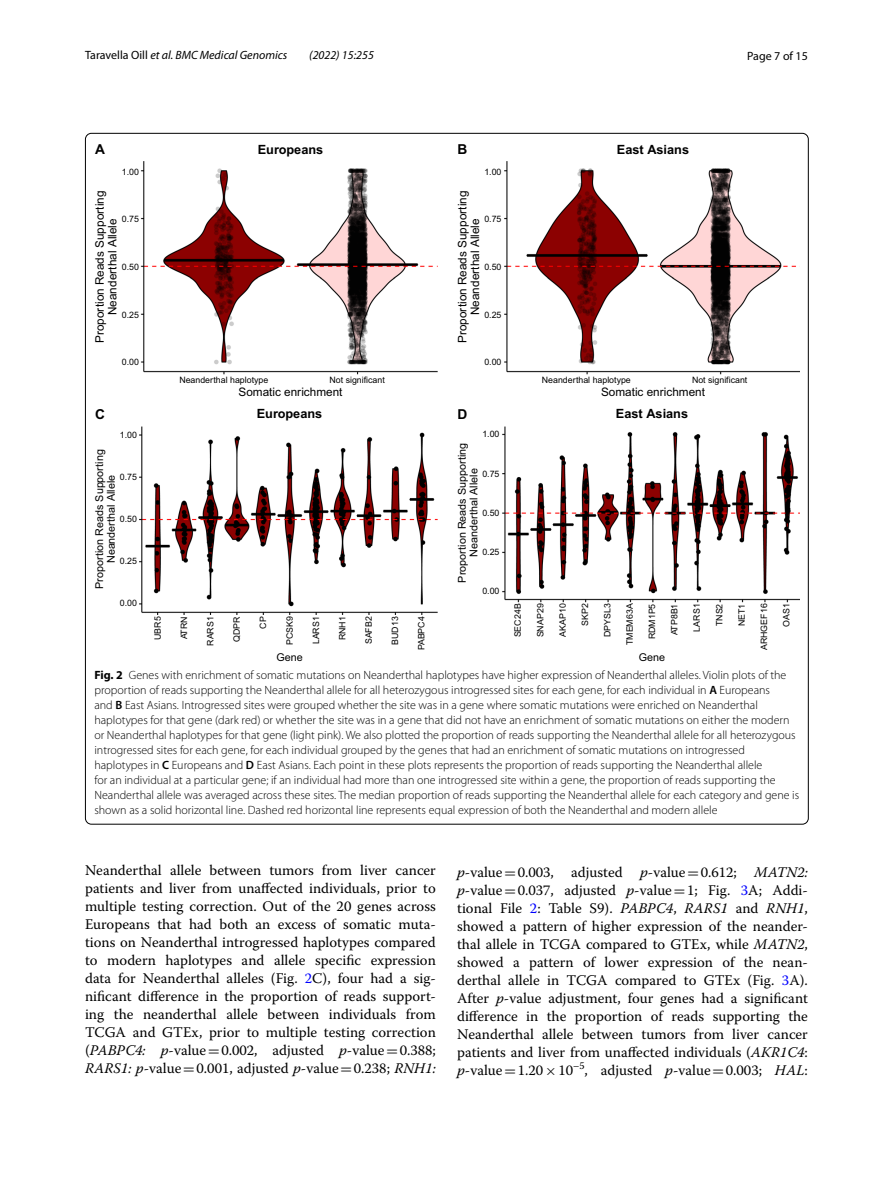
<style>
.page{position:relative;width:893px;height:1187px;background:#fff}
.page>*{position:absolute;margin:0;border:0;box-sizing:border-box;transform-origin:0 0}
.t1{font:14.7px/18px "Warnock Pro";color:#000;text-align:justify}
.t2{font:13.65px "Arial Bold MT2";color:#000}
.t3{font:12.75px "Arial Bold MT2";color:#000}
.t4{font:300 12px/15px "Myriad Pro";color:#000}
.t5{font:italic 12px "Myriad Pro";color:#000}
.t6{font:12px "Myriad Pro";color:#000}
.t7{font:11.7px/12.8px "Arial MT2";color:#000;text-align:center}
.t8{font:10.8px/11.7px "Arial MT2";color:#000;text-align:center}
.t9{font:8.85px "Arial MT2";color:#000}
.s1{font-style:normal}
.s2{font-weight:700}
.s3{font-weight:600}
.s4{color:#00f}
.s5{font-style:italic}
.s6{font-family:"MTSY"}
</style>
<div class="page">
<img style="left:139px;top:162px;width:661px;height:452px">
<p class="t5" style="left:85px;top:48px;width:204px"><span class="s1">Taravella Oill</span> et al. BMC Medical Genomics</p>
<p class="t5" style="left:309px;top:48px;width:66px">(2022) 15:255</p>
<p class="t6" style="left:747px;top:48px;width:62px">Page 7 of 15</p>
<p class="t2" style="left:95px;top:140px;width:11px">A</p>
<p class="t3" style="left:258px;top:141px;width:67px">Europeans</p>
<p class="t2" style="left:458px;top:140px;width:11px">B</p>
<p class="t3" style="left:617px;top:141px;width:74px">East Asians</p>
<p class="t9" style="left:122px;top:166px;width:19px">1.00</p>
<p class="t9" style="left:484px;top:166px;width:19px">1.00</p>
<p class="t7" style="left:94px;top:343px;width:154px;rotate:-90deg">Proportion Reads Supporting<br>Neanderthal Allele</p>
<p class="t9" style="left:122px;top:213px;width:19px">0.75</p>
<p class="t9" style="left:122px;top:261px;width:19px">0.50</p>
<p class="t9" style="left:122px;top:309px;width:19px">0.25</p>
<p class="t7" style="left:456px;top:343px;width:154px;rotate:-90deg">Proportion Reads Supporting<br>Neanderthal Allele</p>
<p class="t9" style="left:484px;top:213px;width:19px">0.75</p>
<p class="t9" style="left:484px;top:261px;width:19px">0.50</p>
<p class="t9" style="left:484px;top:309px;width:19px">0.25</p>
<p class="t9" style="left:122px;top:356px;width:19px">0.00</p>
<p class="t9" style="left:484px;top:356px;width:19px">0.00</p>
<p class="t9" style="left:179px;top:374px;width:91px">Neanderthal haplotype</p>
<p class="t9" style="left:330px;top:374px;width:57px">Not significant</p>
<p class="t7" style="left:239px;top:385px;width:105px">Somatic enrichment</p>
<p class="t9" style="left:542px;top:374px;width:91px">Neanderthal haplotype</p>
<p class="t9" style="left:692px;top:374px;width:57px">Not significant</p>
<p class="t7" style="left:601px;top:385px;width:105px">Somatic enrichment</p>
<p class="t2" style="left:95px;top:404px;width:11px">C</p>
<p class="t3" style="left:257px;top:405px;width:67px">Europeans</p>
<p class="t2" style="left:458px;top:404px;width:11px">D</p>
<p class="t3" style="left:616px;top:405px;width:74px">East Asians</p>
<p class="t9" style="left:120px;top:429px;width:19px">1.00</p>
<p class="t9" style="left:482px;top:428px;width:19px">1.00</p>
<p class="t8" style="left:94px;top:589px;width:141px;rotate:-90deg">Proportion Reads Supporting<br>Neanderthal Allele</p>
<p class="t9" style="left:120px;top:471px;width:19px">0.75</p>
<p class="t9" style="left:120px;top:513px;width:19px">0.50</p>
<p class="t9" style="left:120px;top:555px;width:19px">0.25</p>
<p class="t8" style="left:456px;top:582px;width:141px;rotate:-90deg">Proportion Reads Supporting<br>Neanderthal Allele</p>
<p class="t9" style="left:482px;top:467px;width:19px">0.75</p>
<p class="t9" style="left:482px;top:507px;width:19px">0.50</p>
<p class="t9" style="left:482px;top:546px;width:19px">0.25</p>
<p class="t9" style="left:482px;top:585px;width:19px">0.00</p>
<p class="t9" style="left:120px;top:597px;width:19px">0.00</p>
<p class="t9" style="left:152px;top:640px;width:25px;rotate:-90deg">UBR5</p>
<p class="t9" style="left:178px;top:639px;width:24px;rotate:-90deg">ATRN</p>
<p class="t9" style="left:205px;top:645px;width:31px;rotate:-90deg">RARS1</p>
<p class="t9" style="left:231px;top:641px;width:27px;rotate:-90deg">QDPR</p>
<p class="t9" style="left:257px;top:628px;width:14px;rotate:-90deg">CP</p>
<p class="t9" style="left:284px;top:645px;width:30px;rotate:-90deg">PCSK9</p>
<p class="t9" style="left:310px;top:644px;width:29px;rotate:-90deg">LARS1</p>
<p class="t9" style="left:336px;top:640px;width:25px;rotate:-90deg">RNH1</p>
<p class="t9" style="left:363px;top:644px;width:29px;rotate:-90deg">SAFB2</p>
<p class="t9" style="left:389px;top:644px;width:30px;rotate:-90deg">BUD13</p>
<p class="t9" style="left:416px;top:650px;width:35px;rotate:-90deg">PABPC4</p>
<p class="t8" style="left:276px;top:651px;width:28px">Gene</p>
<p class="t9" style="left:512px;top:637px;width:35px;rotate:-90deg">SEC24B</p>
<p class="t9" style="left:534px;top:637px;width:35px;rotate:-90deg">SNAP29</p>
<p class="t9" style="left:557px;top:637px;width:35px;rotate:-90deg">AKAP10</p>
<p class="t9" style="left:579px;top:626px;width:24px;rotate:-90deg">SKP2</p>
<p class="t9" style="left:602px;top:637px;width:35px;rotate:-90deg">DPYSL3</p>
<p class="t9" style="left:624px;top:645px;width:43px;rotate:-90deg">TMEM63A</p>
<p class="t9" style="left:646px;top:639px;width:37px;rotate:-90deg">RDM1P5</p>
<p class="t9" style="left:669px;top:635px;width:33px;rotate:-90deg">ATP8B1</p>
<p class="t9" style="left:691px;top:631px;width:29px;rotate:-90deg">LARS1</p>
<p class="t9" style="left:713px;top:626px;width:24px;rotate:-90deg">TNS2</p>
<p class="t9" style="left:736px;top:626px;width:24px;rotate:-90deg">NET1</p>
<p class="t9" style="left:758px;top:650px;width:48px;rotate:-90deg">ARHGEF16</p>
<p class="t9" style="left:781px;top:627px;width:25px;rotate:-90deg">OAS1</p>
<p class="t8" style="left:639px;top:651px;width:28px">Gene</p>
<p class="t4" style="left:94px;top:668px;width:706px"><span class="s2">Fig. 2</span> Genes with enrichment of somatic mutations on Neanderthal haplotypes have higher expression of Neanderthal alleles. Violin plots of the proportion of reads supporting the Neanderthal allele for all heterozygous introgressed sites for each gene, for each individual in <span class="s3">A</span> Europeans<br>and <span class="s3">B</span> East Asians. Introgressed sites were grouped whether the site was in a gene where somatic mutations were enriched on Neanderthal haplotypes for that gene (dark red) or whether the site was in a gene that did not have an enrichment of somatic mutations on either the modern or Neanderthal haplotypes for that gene (light pink). We also plotted the proportion of reads supporting the Neanderthal allele for all heterozygous introgressed sites for each gene, for each individual grouped by the genes that had an enrichment of somatic mutations on introgressed haplotypes in <span class="s3">C</span> Europeans and <span class="s3">D</span> East Asians. Each point in these plots represents the proportion of reads supporting the Neanderthal allele<br>for an individual at a particular gene; if an individual had more than one introgressed site within a gene, the proportion of reads supporting the Neanderthal allele was averaged across these sites. The median proportion of reads supporting the Neanderthal allele for each category and gene is shown as a solid horizontal line. Dashed red horizontal line represents equal expression of both the Neanderthal and modern allele</p>
<p class="t1" style="left:85px;top:860px;width:352px">Neanderthal allele between tumors from liver cancer patients and liver from unaffected individuals, prior to multiple testing correction. Out of the 20 genes across Europeans that had both an excess of somatic muta&shy;tions on Neanderthal introgressed haplotypes compared to modern haplotypes and allele specific expression data for Neanderthal alleles (Fig. <span class="s4">2</span>C), four had a sig&shy;nificant difference in the proportion of reads support&shy;ing the neanderthal allele between individuals from TCGA and GTEx, prior to multiple testing correction (<span class="s5">PABPC4: p</span>-value<span class="s6">=</span>0.002, adjusted <span class="s5">p</span>-value<span class="s6">=</span>0.388; <span class="s5">RARS1: p</span>-value<span class="s6">=</span>0.001, adjusted <span class="s5">p</span>-value<span class="s6">=</span>0.238; <span class="s5">RNH1:</span></p>
<p class="t1" style="left:457px;top:862px;width:352px"><span class="s5">p</span>-value<span class="s6">=</span>0.003, adjusted <span class="s5">p</span>-value<span class="s6">=</span>0.612; <span class="s5">MATN2: p</span>-value<span class="s6">=</span>0.037, adjusted <span class="s5">p</span>-value<span class="s6">=</span>1; Fig. <span class="s4">3</span>A; Addi&shy;tional File <span class="s4">2</span>: Table S9). <span class="s5">PABPC4</span>, <span class="s5">RARS1</span> and <span class="s5">RNH1</span>, showed a pattern of higher expression of the neander&shy;thal allele in TCGA compared to GTEx, while <span class="s5">MATN2</span>, showed a pattern of lower expression of the nean&shy;derthal allele in TCGA compared to GTEx (Fig. <span class="s4">3</span>A).<br>After <span class="s5">p</span>-value adjustment, four genes had a significant difference in the proportion of reads supporting the Neanderthal allele between tumors from liver cancer patients and liver from unaffected individuals (<span class="s5">AKR1C4</span>: <span class="s5">p</span>-value<span class="s6">=</span>1.20<span class="s6">×</span> -10<sup>–5</sup>, adjusted <span class="s5">p</span>-value<span class="s6">=</span>0.003; <span class="s5">HAL</span>:</p>
</div>
